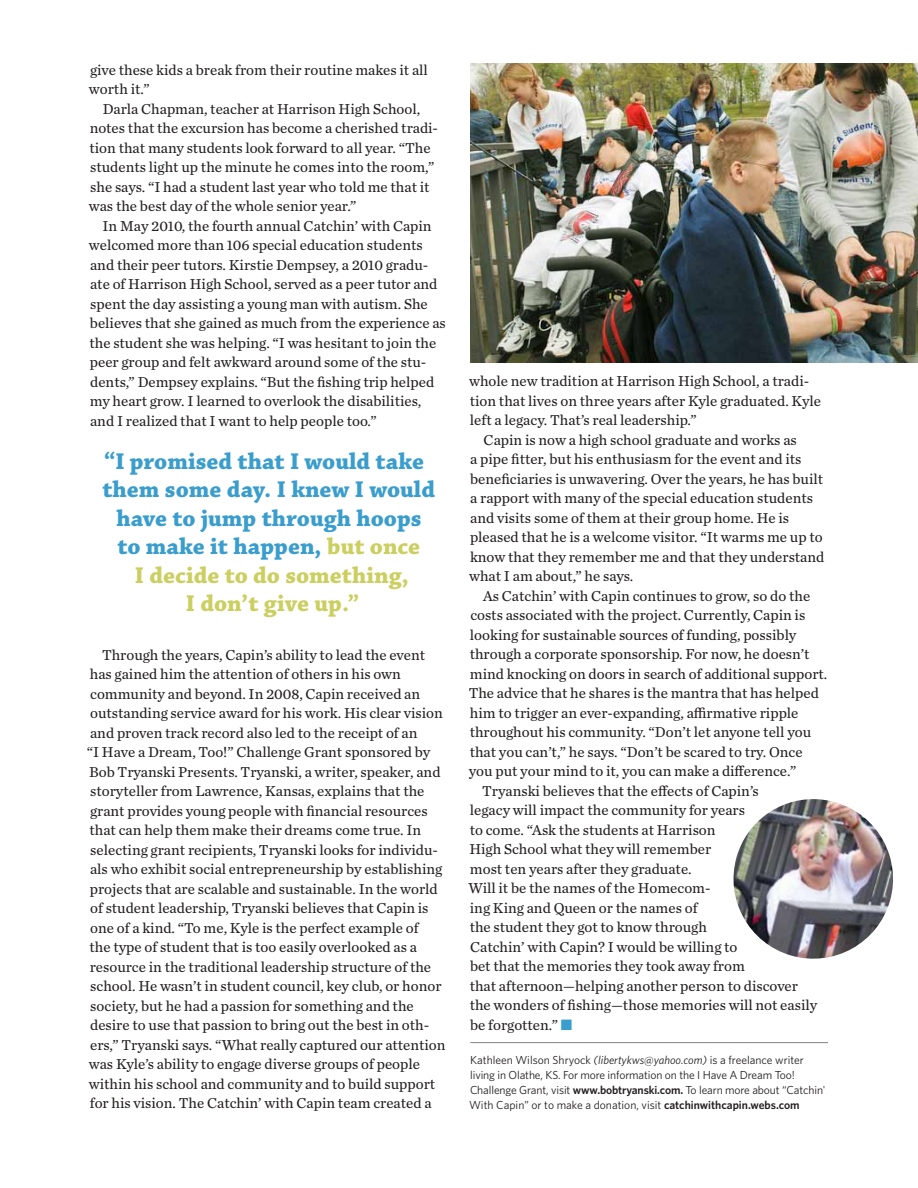
<style>
.page{position:relative;width:918px;height:1188px;background:#fff}
.page>*{position:absolute;margin:0;border:0;box-sizing:border-box;transform-origin:0 0}
.t1{font:700 24px/28.5px "Chaparral Pro";color:#399dcd;text-align:center}
.t2{font:15px/19.5px "Chronicle Text G2";color:#231f20}
.t3{font:11.7px/15px "Whitney";letter-spacing:-.01em;color:#231f20}
.s1{color:#cbcf5f}
.s2{color:#399dcd}
.s3{font-style:italic}
.s4{font-weight:600}
</style>
<div class="page">
<img style="left:470px;top:63px;width:448px;height:299px">
<img style="left:733px;top:799px;width:160px;height:160px">
<hr style="left:470px;top:1042px;width:358px;height:1px;background:#808285">
<p class="t2" style="left:89px;top:59px;width:340px">give these kids a break from their routine makes it all worth it.”</p>
<p class="t2" style="left:89px;top:98px;width:351px;text-indent:14px">Darla Chapman, teacher at Harrison High School, notes that the excursion has become a cherished tradi&shy;tion that many students look forward to all year. “The students light up the minute he comes into the room,” she says. “I had a student last year who told me that it was the best day of the whole senior year.”</p>
<p class="t2" style="left:89px;top:215px;width:359px;text-indent:14px">In May 2010, the fourth annual Catchin’ with Capin welcomed more than 106 special education students and their peer tutors. Kirstie Dempsey, a 2010 gradu&shy;ate of Harrison High School, served as a peer tutor and spent the day assisting a young man with autism. She believes that she gained as much from the experience as the student she was helping. “I was hesitant to join the peer group and felt awkward around some of the stu&shy;dents,” Dempsey explains. “But the fishing trip helped my heart grow. I learned to overlook the disabilities, and I realized that I want to help people too.”</p>
<h1 class="t1" style="left:102px;top:448px;width:334px">“I promised that I would take them some day. I knew I would have to jump through hoops to make it happen, <span class="s1">but once<br>I decide to do something,<br>I don’t give up.”</span></h1>
<p class="t2" style="left:87px;top:644px;width:360px;text-indent:15px">Through the years, Capin’s ability to lead the event has gained him the attention of others in his own community and beyond. In 2008, Capin received an outstanding service award for his work. His clear vision and proven track record also led to the receipt of an<br>“I Have a Dream, Too!” Challenge Grant sponsored by Bob Tryanski Presents. Tryanski, a writer, speaker, and storyteller from Lawrence, Kansas, explains that the grant provides young people with financial resources that can help them make their dreams come true. In selecting grant recipients, Tryanski looks for individu&shy;als who exhibit social entrepreneurship by establishing projects that are scalable and sustainable. In the world of student leadership, Tryanski believes that Capin is one of a kind. “To me, Kyle is the perfect example of<br>the type of student that is too easily overlooked as a resource in the traditional leadership structure of the school. He wasn’t in student council, key club, or honor society, but he had a passion for something and the desire to use that passion to bring out the best in oth&shy;ers,” Tryanski says. “What really captured our attention was Kyle’s ability to engage diverse groups of people within his school and community and to build support for his vision. The Catchin’ with Capin team created a</p>
<p class="t2" style="left:469px;top:371px;width:342px">whole new tradition at Harrison High School, a tradi-</p>
<p class="t2" style="left:470px;top:390px;width:353px">tion that lives on three years after Kyle graduated. Kyle</p>
<p class="t2" style="left:470px;top:410px;width:228px">left a legacy. That’s real leadership.”</p>
<p class="t2" style="left:484px;top:429px;width:315px">Capin is now a high school graduate and works as</p>
<p class="t2" style="left:470px;top:449px;width:333px">a pipe fitter, but his enthusiasm for the event and its</p>
<p class="t2" style="left:470px;top:468px;width:355px">beneficiaries is unwavering. Over the years, he has built</p>
<p class="t2" style="left:470px;top:488px;width:344px">a rapport with many of the special education students</p>
<p class="t2" style="left:470px;top:507px;width:320px">and visits some of them at their group home. He is</p>
<p class="t2" style="left:470px;top:527px;width:354px">pleased that he is a welcome visitor. “It warms me up to</p>
<p class="t2" style="left:470px;top:546px;width:356px">know that they remember me and that they understand</p>
<p class="t2" style="left:469px;top:566px;width:166px">what I am about,” he says.</p>
<p class="t2" style="left:483px;top:585px;width:329px">As Catchin’ with Capin continues to grow, so do the</p>
<p class="t2" style="left:470px;top:605px;width:336px">costs associated with the project. Currently, Capin is</p>
<p class="t2" style="left:470px;top:624px;width:328px">looking for sustainable sources of funding, possibly</p>
<p class="t2" style="left:470px;top:644px;width:341px">through a corporate sponsorship. For now, he doesn’t</p>
<p class="t2" style="left:470px;top:663px;width:359px">mind knocking on doors in search of additional support.</p>
<p class="t2" style="left:469px;top:683px;width:352px">The advice that he shares is the mantra that has helped</p>
<p class="t2" style="left:470px;top:702px;width:330px">him to trigger an ever-expanding, affirmative ripple</p>
<p class="t2" style="left:470px;top:722px;width:343px">throughout his community. “Don’t let anyone tell you</p>
<p class="t2" style="left:470px;top:741px;width:335px">that you can’t,” he says. “Don’t be scared to try. Once</p>
<p class="t2" style="left:469px;top:761px;width:329px">you put your mind to it, you can make a difference.”</p>
<p class="t2" style="left:482px;top:780px;width:278px">Tryanski believes that the effects of Capin’s</p>
<p class="t2" style="left:470px;top:800px;width:277px">legacy will impact the community for years</p>
<p class="t2" style="left:470px;top:819px;width:247px">to come. “Ask the students at Harrison</p>
<p class="t2" style="left:469px;top:839px;width:243px">High School what they will remember</p>
<p class="t2" style="left:470px;top:858px;width:223px">most ten years after they graduate.</p>
<p class="t2" style="left:468px;top:878px;width:244px">Will it be the names of the Homecom-</p>
<p class="t2" style="left:470px;top:897px;width:229px">ing King and Queen or the names of</p>
<p class="t2" style="left:470px;top:917px;width:239px">the student they got to know through</p>
<p class="t2" style="left:470px;top:936px;width:269px">Catchin’ with Capin? I would be willing to</p>
<p class="t2" style="left:470px;top:956px;width:276px">bet that the memories they took away from</p>
<p class="t2" style="left:470px;top:975px;width:330px">that afternoon—helping another person to discover</p>
<p class="t2" style="left:470px;top:995px;width:349px">the wonders of fishing—those memories will not easily</p>
<p class="t2" style="left:470px;top:1014px;width:104px">be forgotten.” <span class="s2">■</span></p>
<p class="t3" style="left:469px;top:1052px;width:358px">Kathleen Wilson Shryock <span class="s3">(libertykws@yahoo.com)</span> is a freelance writer living in Olathe, KS. For more information on the I Have A Dream Too!<br>Challenge Grant, visit <span class="s4">www.bobtryanski.com.</span> To learn more about “Catchin' With Capin” or to make a donation, visit <span class="s4">catchinwithcapin.webs.com</span></p>
</div>
